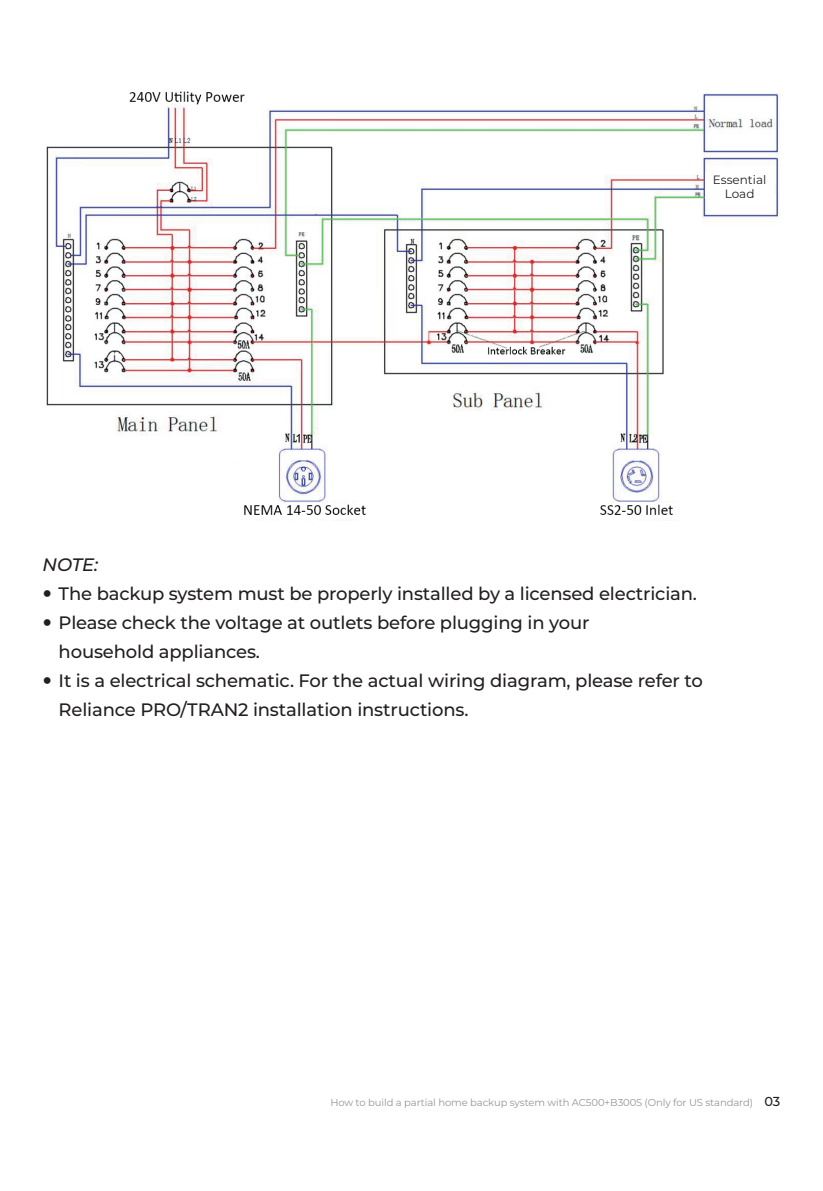
<style>
.page{position:relative;width:823px;height:1191px;background:#fff}
.page>*{position:absolute;margin:0;border:0;box-sizing:border-box;transform-origin:0 0}
.t1{font:500 18px/29px "Montserrat";letter-spacing:-.01em;color:#231f20}
.t2{font:italic 500 18px "Montserrat";color:#231f20}
.t3{font:12px/14.4px "Montserrat";color:#231f20;text-align:center}
.t4{font:10px "Montserrat";letter-spacing:-.01em;color:#939598}
.s1{font-family:"Helios Cond";font-weight:700}
.s2{font-weight:500;font-size:13px;color:#231f20}
</style>
<div class="page">
<img style="left:46px;top:91px;width:733px;height:429px">
<div style="left:704px;top:172px;width:69px;height:26px;background:#fff"></div>
<p class="t3" style="left:712px;top:172px;width:55px">Essential<br>Load</p>
<p class="t2" style="left:43px;top:551px;width:57px">NOTE:</p>
<p class="t1" style="left:43px;top:578px;width:655px"><span class="s1">•</span> The backup system must be properly installed by a licensed electrician.</p>
<p class="t1" style="left:59px;top:607px;width:532px;text-indent:-16px"><span class="s1">•</span> Please check the voltage at outlets before plugging in your household appliances.</p>
<p class="t1" style="left:59px;top:665px;width:645px;text-indent:-16px"><span class="s1">•</span> It is a electrical schematic. For the actual wiring diagram, please refer to<br>Reliance PRO/TRAN2 installation instructions.</p>
<p class="t4" style="left:330px;top:1095px;width:451px">How to build a partial home backup system with AC500+B300S (Only for US standard) <span class="s2">03</span></p>
</div>
